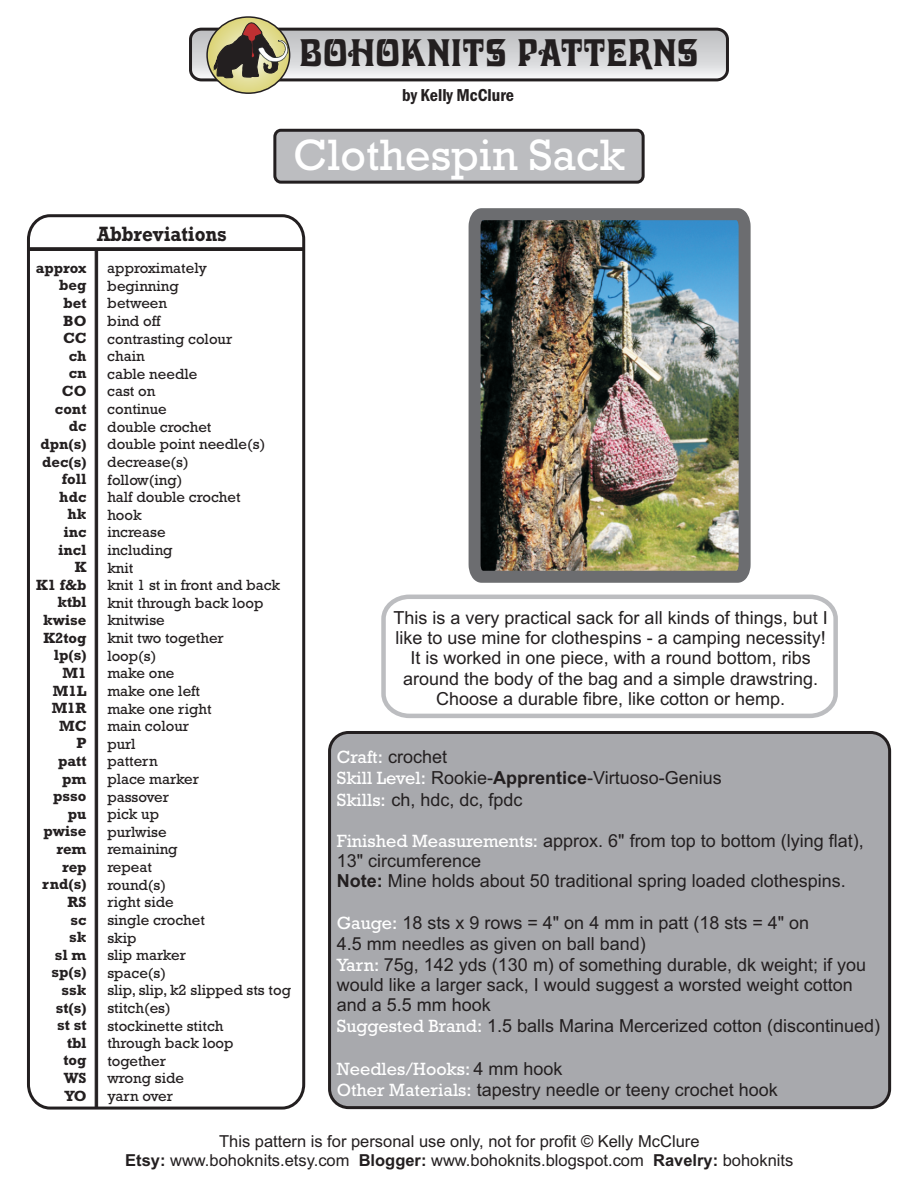
<style>
.page{position:relative;width:918px;height:1188px;background:#fff}
.page>*{position:absolute;margin:0;border:0;box-sizing:border-box;transform-origin:0 0}
.t1{font:44.55px "Rockwell";color:#fff}
.t2{font:40.2px "Davida D";color:#231f20}
.t3{font:700 21px "Rockwell";color:#231f20;scale:.9 1}
.t4{font:18px/20.1px "Arial";color:#231f20}
.t5{font:18px "Rockwell";color:#fff}
.t6{font:600 condensed 18px "Franklin Gothic";color:#231f20}
.t7{font:16.5px/18.5px "Arial";color:#231f20;text-align:center}
.t8{font:15px/17.5px "Rockwell";color:#231f20}
.t9{font:700 15px/17.5px "Rockwell";color:#231f20;text-align:right}
.s1{font-family:"Rockwell";color:#fff}
.s2{font-weight:700}
.s3{font-family:"Arial";color:#231f20}
</style>
<div class="page">
<div style="left:273px;top:129px;width:372px;height:55px;background:#bcbdc0;border:3px solid #231f20;border-radius:6px"></div>
<div style="left:328px;top:731px;width:563px;height:378px;background:#a8a9ad;border:3px solid #231f20;border-radius:19px"></div>
<svg style="left:191px;top:29px;width:536px;height:51px;background:#d4d5d6"></svg>
<div style="left:189px;top:28px;width:540px;height:53px;border:3px solid #231f20;border-radius:11px"></div>
<svg style="left:207px;top:17px;width:83px;height:76px"></svg>
<div style="left:206px;top:16px;width:84px;height:78px;border:2px solid #231f20;border-radius:50%"></div>
<svg style="left:212px;top:22px;width:67px;height:57px;background:#827657"></svg>
<img style="left:258px;top:40px;width:29px;height:21px">
<img style="left:468px;top:208px;width:283px;height:375px">
<svg style="left:28px;top:247px;width:277px;height:862px"></svg>
<svg style="left:381px;top:594px;width:457px;height:124px"></svg>
<h2 class="t2" style="left:299px;top:32px;width:401px">BOHOKNITS PATTERNS</h2>
<p class="t6" style="left:402px;top:89px;width:113px">by Kelly McClure</p>
<p class="t3" style="left:97px;top:226px;width:146px">Abbreviations</p>
<h1 class="t1" style="left:294px;top:139px;width:333px">Clothespin Sack</h1>
<p class="t9" style="left:36px;top:260px;width:52px">approx beg bet<br>BO<br>CC<br>ch<br>cn<br>CO cont dc dpn(s) dec(s) foll hdc<br>hk<br>inc incl<br>K<br>K1 f&amp;b ktbl kwise<br>K2tog lp(s)<br>M1<br>M1L<br>M1R<br>MC<br>P<br>patt pm psso pu pwise rem rep rnd(s)<br>RS<br>sc<br>sk<br>sl m sp(s) ssk st(s)<br>st st tbl<br>tog<br>WS<br>YO</p>
<p class="t8" style="left:107px;top:261px;width:185px">approximately<br>beginning<br>between<br>bind off<br>contrasting colour<br>chain<br>cable needle<br>cast on<br>continue<br>double crochet<br>double point needle(s) decrease(s)<br>follow(ing)<br>half double crochet<br>hook<br>increase<br>including<br>knit<br>knit 1 st in front and back knit through back loop knitwise<br>knit two together<br>loop(s)<br>make one<br>make one left<br>make one right<br>main colour<br>purl<br>pattern<br>place marker<br>passover<br>pick up<br>purlwise<br>remaining<br>repeat<br>round(s)<br>right side<br>single crochet<br>skip<br>slip marker<br>space(s)<br>slip, slip, k2 slipped sts tog stitch(es)<br>stockinette stitch<br>through back loop together<br>wrong side<br>yarn over</p>
<p class="t4" style="left:394px;top:609px;width:436px;text-align:center">This is a very practical sack for all kinds of things, but I like to use mine for clothespins - a camping necessity!<br>It is worked in one piece, with a round bottom, ribs around the body of the bag and a simple drawstring.<br>Choose a durable fibre, like cotton or hemp.</p>
<p class="t4" style="left:337px;top:748px;width:387px;line-height:21.1px"><span class="s1">Craft:</span> crochet<br><span class="s1">Skill Level:</span> Rookie-<span class="s2">Apprentice</span>-Virtuoso-Genius<br><span class="s1">Skills:</span> ch, hdc, dc, fpdc</p>
<p class="t4" style="left:337px;top:832px;width:528px"><span class="s1">Finished Measurements:</span> approx. 6" from top to bottom (lying flat),</p>
<p class="t4" style="left:337px;top:853px;width:511px">13" circumference<br><span class="s2">Note:</span> Mine holds about 50 traditional spring loaded clothespins.</p>
<p class="t4" style="left:337px;top:915px;width:474px"><span class="s1">Gauge:</span> 18 sts x 9 rows = 4" on 4 mm in patt (18 sts = 4" on</p>
<p class="t4" style="left:337px;top:956px;width:531px"><span class="s1">Yarn:</span> 75g, 142 yds (130 m) of something durable, dk weight; if you</p>
<p class="t4" style="left:337px;top:935px;width:311px">4.5 mm needles as given on ball band)</p>
<p class="t4" style="left:337px;top:976px;width:518px">would like a larger sack, I would suggest a worsted weight cotton and a 5.5 mm hook</p>
<p class="t4" style="left:337px;top:1017px;width:545px"><span class="s1">Suggested Brand:</span> 1.5 balls Marina Mercerized cotton (discontinued)</p>
<p class="t5" style="left:337px;top:1062px;width:227px">Needles/Hooks: <span class="s3">4 mm hook</span></p>
<p class="t4" style="left:337px;top:1081px;width:443px"><span class="s1">Other Materials:</span> tapestry needle or teeny crochet hook</p>
<p class="t7" style="left:125px;top:1134px;width:670px">This pattern is for personal use only, not for profit © Kelly McClure<br><span class="s2">Etsy:</span> www.bohoknits.etsy.com <span class="s2">Blogger:</span> www.bohoknits.blogspot.com <span class="s2">Ravelry:</span> bohoknits</p>
</div>
